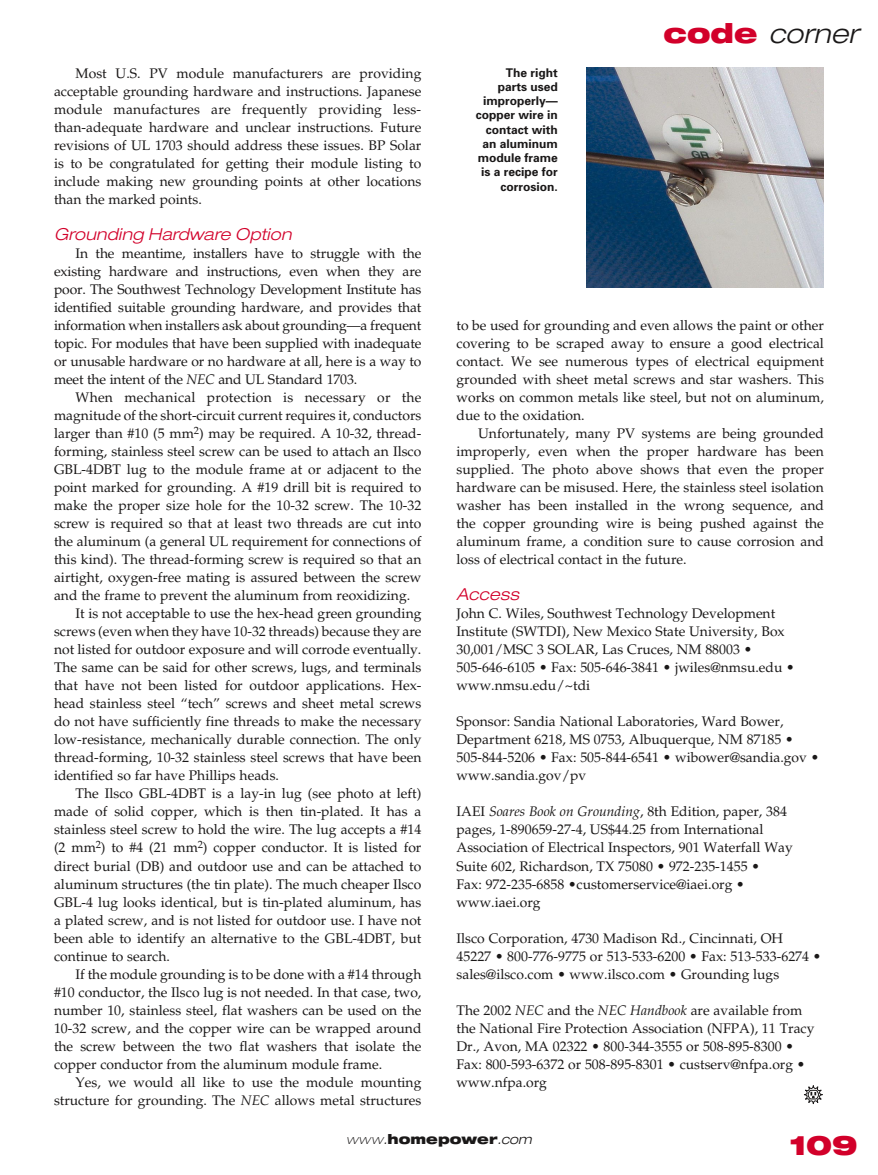
<style>
.page{position:relative;width:878px;height:1175px;background:#fff}
.page>*{position:absolute;margin:0;border:0;box-sizing:border-box;transform-origin:0 0}
.t1{font:italic 300 expanded 27px "Helvetica Neue";letter-spacing:.005em;color:#1a1818}
.t2{font:900 expanded 27px "Helvetica Neue";color:#d2002a}
.t3{font:italic 300 expanded 16.5px "Helvetica Neue";letter-spacing:.02em;color:#d2002a}
.t4{font:13.8px/18px "Palatino";color:#1a1818}
.t5{font:900 expanded 13.5px "Helvetica Neue";color:#1a1818}
.t6{font:700 12px/14.2px "Univers";color:#1a1818;text-align:right}
.s1{font-style:italic}
.s2{font-weight:900;font-style:normal;color:#d2002a}
.s3{font-weight:100;font-style:italic}
.s4{font-weight:300;font-style:italic}
</style>
<div class="page">
<img style="left:586px;top:68px;width:238px;height:219px">
<svg style="left:804px;top:1085px;width:19px;height:19px"></svg>
<p class="t4" style="left:54px;top:65px;width:369px;text-align:justify;text-indent:22px">Most U.S. PV module manufacturers are providing acceptable grounding hardware and instructions. Japanese module manufactures are frequently providing less&shy;than-adequate hardware and unclear instructions. Future revisions of UL 1703 should address these issues. BP Solar is to be congratulated for getting their module listing to include making new grounding points at other locations than the marked points.</p>
<p class="t3" style="left:54px;top:224px;width:239px">Grounding Hardware Option</p>
<p class="t4" style="left:54px;top:245px;width:369px;text-align:justify;text-indent:22px">In the meantime, installers have to struggle with the existing hardware and instructions, even when they are poor. The Southwest Technology Development Institute has identified suitable grounding hardware, and provides that information when installers ask about grounding—a frequent topic. For modules that have been supplied with inadequate or unusable hardware or no hardware at all, here is a way to meet the intent of the <span class="s1">NEC</span> and UL Standard 1703.</p>
<p class="t4" style="left:76px;top:389px;width:347px">When mechanical protection is necessary or the</p>
<p class="t4" style="left:54px;top:407px;width:369px">magnitude of the short-circuit current requires it, conductors</p>
<p class="t4" style="left:54px;top:425px;width:369px">larger than #10 (5 mm<sup>2</sup>) may be required. A 10-32, thread-</p>
<p class="t4" style="left:54px;top:443px;width:369px">forming, stainless steel screw can be used to attach an Ilsco</p>
<p class="t4" style="left:54px;top:461px;width:369px">GBL-4DBT lug to the module frame at or adjacent to the</p>
<p class="t4" style="left:54px;top:479px;width:369px">point marked for grounding. A #19 drill bit is required to</p>
<p class="t4" style="left:54px;top:497px;width:369px">make the proper size hole for the 10-32 screw. The 10-32</p>
<p class="t4" style="left:54px;top:515px;width:369px">screw is required so that at least two threads are cut into</p>
<p class="t4" style="left:54px;top:533px;width:369px">the aluminum (a general UL requirement for connections of</p>
<p class="t4" style="left:54px;top:551px;width:369px">this kind). The thread-forming screw is required so that an</p>
<p class="t4" style="left:54px;top:569px;width:369px">airtight, oxygen-free mating is assured between the screw</p>
<p class="t4" style="left:54px;top:587px;width:357px">and the frame to prevent the aluminum from reoxidizing.</p>
<p class="t4" style="left:76px;top:605px;width:347px">It is not acceptable to use the hex-head green grounding</p>
<p class="t4" style="left:54px;top:623px;width:369px">screws (even when they have 10-32 threads) because they are</p>
<p class="t4" style="left:54px;top:641px;width:369px">not listed for outdoor exposure and will corrode eventually.</p>
<p class="t4" style="left:54px;top:659px;width:369px">The same can be said for other screws, lugs, and terminals</p>
<p class="t4" style="left:54px;top:677px;width:369px">that have not been listed for outdoor applications. Hex-</p>
<p class="t4" style="left:54px;top:695px;width:369px">head stainless steel “tech” screws and sheet metal screws</p>
<p class="t4" style="left:54px;top:713px;width:369px">do not have sufficiently fine threads to make the necessary</p>
<p class="t4" style="left:54px;top:731px;width:369px">low-resistance, mechanically durable connection. The only</p>
<p class="t4" style="left:54px;top:749px;width:369px">thread-forming, 10-32 stainless steel screws that have been</p>
<p class="t4" style="left:54px;top:767px;width:226px">identified so far have Phillips heads.</p>
<p class="t4" style="left:76px;top:785px;width:347px">The Ilsco GBL-4DBT is a lay-in lug (see photo at left)</p>
<p class="t4" style="left:54px;top:803px;width:369px">made of solid copper, which is then tin-plated. It has a</p>
<p class="t4" style="left:54px;top:821px;width:369px">stainless steel screw to hold the wire. The lug accepts a #14</p>
<p class="t4" style="left:54px;top:839px;width:369px">(2 mm<sup>2</sup>) to #4 (21 mm<sup>2</sup>) copper conductor. It is listed for</p>
<p class="t4" style="left:54px;top:857px;width:369px">direct burial (DB) and outdoor use and can be attached to</p>
<p class="t4" style="left:54px;top:875px;width:369px">aluminum structures (the tin plate). The much cheaper Ilsco</p>
<p class="t4" style="left:54px;top:893px;width:369px">GBL-4 lug looks identical, but is tin-plated aluminum, has</p>
<p class="t4" style="left:54px;top:911px;width:369px">a plated screw, and is not listed for outdoor use. I have not</p>
<p class="t4" style="left:54px;top:929px;width:369px">been able to identify an alternative to the GBL-4DBT, but</p>
<p class="t4" style="left:54px;top:947px;width:117px">continue to search.</p>
<p class="t4" style="left:76px;top:965px;width:347px">If the module grounding is to be done with a #14 through</p>
<p class="t4" style="left:54px;top:983px;width:369px">#10 conductor, the Ilsco lug is not needed. In that case, two,</p>
<p class="t4" style="left:54px;top:1001px;width:369px">number 10, stainless steel, flat washers can be used on the</p>
<p class="t4" style="left:54px;top:1019px;width:369px">10-32 screw, and the copper wire can be wrapped around</p>
<p class="t4" style="left:54px;top:1037px;width:369px">the screw between the two flat washers that isolate the</p>
<p class="t4" style="left:54px;top:1055px;width:330px">copper conductor from the aluminum module frame.</p>
<p class="t4" style="left:76px;top:1073px;width:347px">Yes, we would all like to use the module mounting</p>
<p class="t4" style="left:54px;top:1091px;width:369px">structure for grounding. The <span class="s1">NEC</span> allows metal structures</p>
<p class="t6" style="left:476px;top:65px;width:84px">The right parts used improperly— copper wire in contact with an aluminum module frame is a recipe for corrosion.</p>
<h1 class="t1" style="left:663px;top:17px;width:196px"><span class="s2">code</span> corner</h1>
<p class="t4" style="left:456px;top:317px;width:369px;text-align:justify">to be used for grounding and even allows the paint or other covering to be scraped away to ensure a good electrical contact. We see numerous types of electrical equipment grounded with sheet metal screws and star washers. This works on common metals like steel, but not on aluminum, due to the oxidation.</p>
<p class="t4" style="left:456px;top:425px;width:369px;text-align:justify;text-indent:22px">Unfortunately, many PV systems are being grounded improperly, even when the proper hardware has been supplied. The photo above shows that even the proper hardware can be misused. Here, the stainless steel isolation washer has been installed in the wrong sequence, and the copper grounding wire is being pushed against the aluminum frame, a condition sure to cause corrosion and loss of electrical contact in the future.</p>
<p class="t3" style="left:456px;top:584px;width:64px">Access</p>
<p class="t4" style="left:456px;top:605px;width:339px">John C. Wiles, Southwest Technology Development Institute (SWTDI), New Mexico State University, Box 30,001/MSC 3 SOLAR, Las Cruces, NM 88003 • 505-646-6105 • Fax: 505-646-3841 • jwiles@nmsu.edu • www.nmsu.edu/~tdi</p>
<p class="t4" style="left:456px;top:713px;width:364px">Sponsor: Sandia National Laboratories, Ward Bower, Department 6218, MS 0753, Albuquerque, NM 87185 • 505-844-5206 • Fax: 505-844-6541 • wibower@sandia.gov • www.sandia.gov/pv</p>
<p class="t4" style="left:456px;top:803px;width:338px">IAEI <span class="s1">Soares Book on Grounding</span>, 8th Edition, paper, 384 pages, 1-890659-27-4, US$44.25 from International Association of Electrical Inspectors, 901 Waterfall Way Suite 602, Richardson, TX 75080 • 972-235-1455 •<br>Fax: 972-235-6858 •customerservice@iaei.org • www.iaei.org</p>
<p class="t4" style="left:456px;top:929px;width:366px">Ilsco Corporation, 4730 Madison Rd., Cincinnati, OH<br>45227 • 800-776-9775 or 513-533-6200 • Fax: 513-533-6274 • sales@ilsco.com • www.ilsco.com • Grounding lugs</p>
<p class="t4" style="left:456px;top:1001px;width:359px">The 2002 <span class="s1">NEC</span> and the <span class="s1">NEC Handbook</span> are available from the National Fire Protection Association (NFPA), 11 Tracy Dr., Avon, MA 02322 • 800-344-3555 or 508-895-8300 • Fax: 800-593-6372 or 508-895-8301 • custserv@nfpa.org • www.nfpa.org</p>
<p class="t5" style="left:346px;top:1130px;width:187px"><span class="s3">www</span><span class="s4">.</span>homepower<span class="s4">.com</span></p>
<h1 class="t2" style="left:789px;top:1128px;width:70px">109</h1>
</div>
